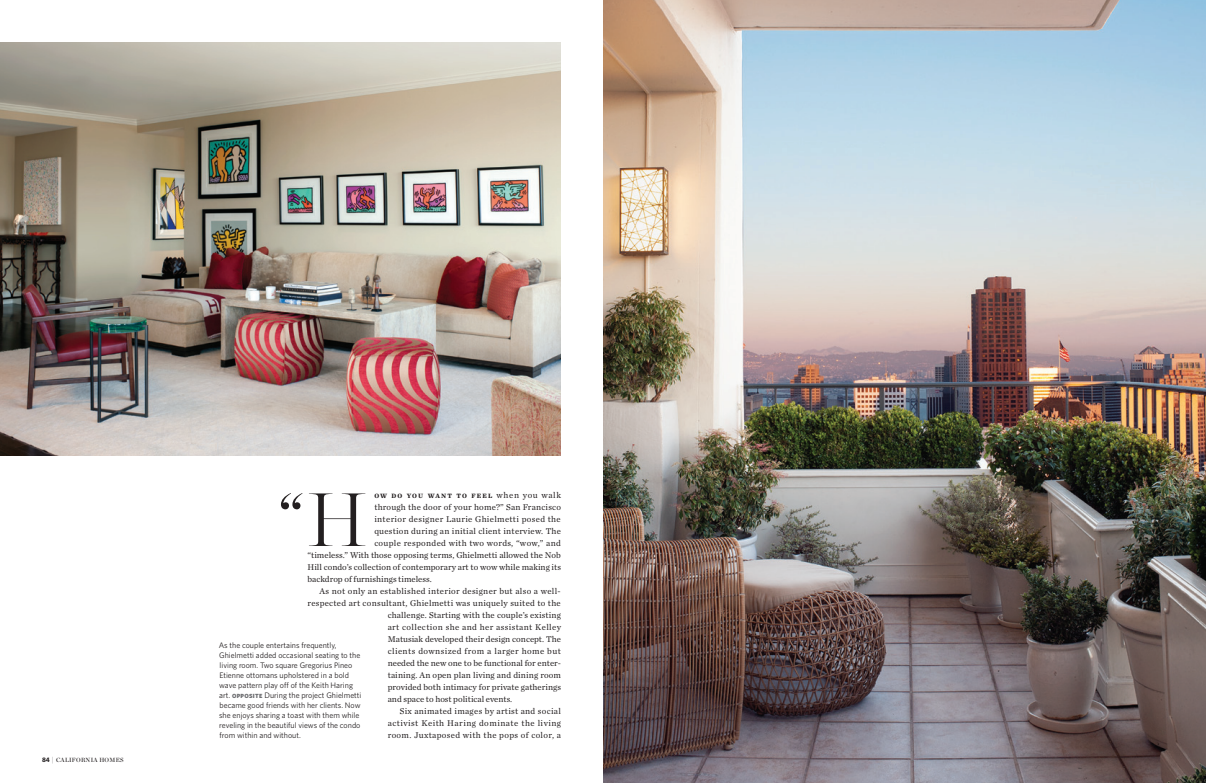
<style>
.page{position:relative;width:1206px;height:783px;background:#fff}
.page>*{position:absolute;margin:0;border:0;box-sizing:border-box;transform-origin:0 0}
.body_justified{font:200 75.4px "Chronicle Display";color:#231f20}
.body_justified-2{font:8.8px/12px "Chronicle Text G1";letter-spacing:.02em;color:#231f20;text-align:justify}
.body_justified-3{font:8.8px "Chronicle Text G1";color:#231f20}
.body_justified-4{font:8.8px "Chronicle Text G1";letter-spacing:.04em;color:#231f20}
.body_justified-5{font:8.8px "Chronicle Text G1";letter-spacing:.045em;color:#231f20}
.caption_black{font:8px/10px "Whitney";color:#231f20}
.body_justified-6{font:700 6.5px "Chronicle Text G1";letter-spacing:.18em;color:#231f20}
.t1{font:6px "Chronicle Display Semi";letter-spacing:.05em;color:#231f20}
.s1{font-family:"Whitney";font-weight:700;font-size:6.5px}
.s2{font-family:"Chronicle Display";font-weight:300;font-size:7px}
.s3{font-weight:400;font-size:8.8px}
.s4{font-weight:900;font-size:6px;color:#6c6d70}
</style>
<div class="page">
<img style="left:603px;top:0;width:603px;height:783px">
<img style="left:0;top:42px;width:561px;height:414px">
<p class="t1" style="left:42px;top:755px;width:83px"><span class="s1">84</span> <span class="s2">|</span> CALIFORNIA HOMES</p>
<p class="body_justified" style="left:278px;top:462px;width:91px">“H</p>
<p class="body_justified-6" style="left:374px;top:491px;width:188px">OW DO YOU WANT TO FEEL <span class="s3">when you walk</span></p>
<p class="body_justified-2" style="left:374px;top:501px;width:188px">through the door of your home?” San Francisco</p>
<p class="body_justified-2" style="left:374px;top:513px;width:188px">interior designer Laurie Ghielmetti posed the</p>
<p class="body_justified-2" style="left:374px;top:525px;width:188px">question during an initial client interview. The</p>
<p class="body_justified-2" style="left:374px;top:537px;width:188px">couple responded with two words, “wow,” and</p>
<p class="body_justified-3" style="left:308px;top:548px;width:255px">“timeless.” With those opposing terms, Ghielmetti allowed the Nob</p>
<p class="body_justified-3" style="left:308px;top:560px;width:255px">Hill condo’s collection of contemporary art to wow while making its</p>
<p class="body_justified-3" style="left:308px;top:572px;width:126px">backdrop of furnishings timeless.</p>
<p class="body_justified-2" style="left:320px;top:585px;width:243px">As not only an established interior designer but also a well-</p>
<p class="body_justified-2" style="left:308px;top:597px;width:255px">respected art consultant, Ghielmetti was uniquely suited to the</p>
<p class="body_justified-2" style="left:388px;top:609px;width:175px">challenge. Starting with the couple’s existing</p>
<p class="body_justified-4" style="left:388px;top:620px;width:175px">art collection she and her assistant Kelley</p>
<p class="body_justified-3" style="left:388px;top:632px;width:175px">Matusiak developed their design concept. The</p>
<p class="body_justified-5" style="left:388px;top:644px;width:175px">clients downsized from a larger home but</p>
<p class="body_justified-3" style="left:388px;top:656px;width:175px">needed the new one to be functional for enter-</p>
<p class="body_justified-2" style="left:388px;top:669px;width:175px">taining. An open plan living and dining room</p>
<p class="body_justified-2" style="left:388px;top:681px;width:175px">provided both intimacy for private gatherings</p>
<p class="body_justified-3" style="left:388px;top:692px;width:126px">and space to host political events.</p>
<p class="body_justified-2" style="left:388px;top:705px;width:175px;text-indent:12px">Six animated images by artist and social activist Keith Haring dominate the living room. Juxtaposed with the pops of color, a</p>
<p class="caption_black" style="left:219px;top:640px;width:144px">As the couple entertains frequently, Ghielmetti added occasional seating to the living room. Two square Gregorius Pineo Etienne ottomans upholstered in a bold wave pattern play off of the Keith Haring art. <span class="s4">OPPOSITE</span> During the project Ghielmetti became good friends with her clients. Now she enjoys sharing a toast with them while reveling in the beautiful views of the condo from within and without.</p>
</div>
